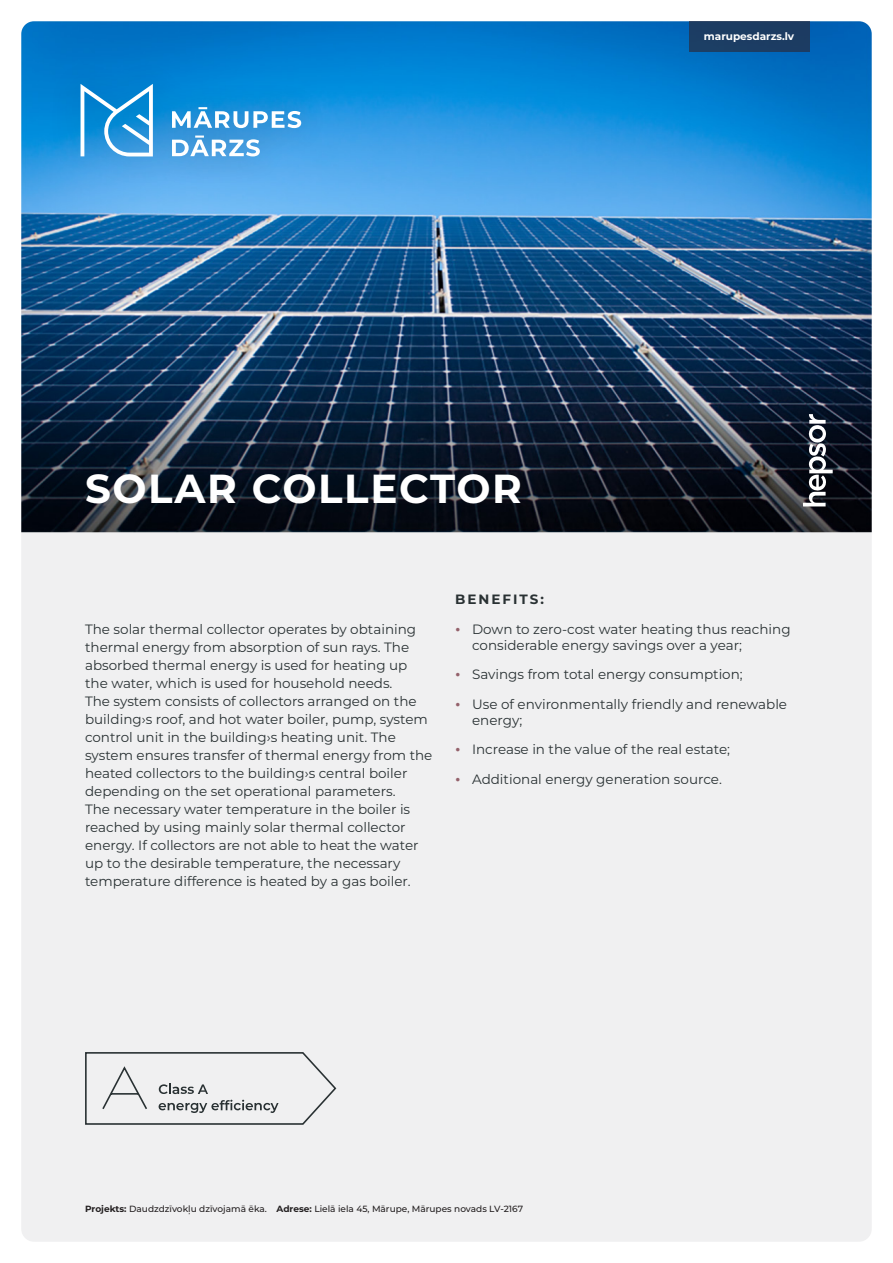
<style>
.page{position:relative;width:893px;height:1263px;background:#fff}
.page>*{position:absolute;margin:0;border:0;box-sizing:border-box;transform-origin:0 0}
.t1{font:700 40.5px "Montserrat";letter-spacing:.04em;color:#fff}
.t2{font:13.5px/18px "Montserrat";color:#293133}
.Bullets{font:700 13.5px "Montserrat";letter-spacing:.15em;color:#293133}
.t3{font:700 10.5px "Montserrat";color:#fff}
.t4{font:500 9px "Montserrat";color:#231f20}
.s1{font-weight:700}
</style>
<div class="page">
<div style="left:21px;top:21px;width:851px;height:1221px;background:#f0f0f1;border-radius:13px"></div>
<img style="left:21px;top:21px;width:851px;height:511px">
<svg style="left:803px;top:414px;width:30px;height:92px"></svg>
<div style="left:47px;top:55px;width:285px;height:135px;background:#000;opacity:.25"></div>
<svg style="left:172px;top:136px;width:88px;height:20px"></svg>
<svg style="left:172px;top:107px;width:129px;height:21px"></svg>
<svg style="left:81px;top:84px;width:72px;height:72px"></svg>
<div style="left:689px;top:21px;width:120px;height:31px;background:#1c3c62"></div>
<svg style="left:85px;top:1052px;width:252px;height:73px"></svg>
<p class="t1" style="left:85px;top:459px;width:438px">SOLAR COLLECTOR</p>
<p class="t3" style="left:704px;top:29px;width:92px">marupesdarzs l v.</p>
<p class="t2" style="left:85px;top:620px;width:349px">The solar thermal collector operates by obtaining thermal energy from absorption of sun rays. The absorbed thermal energy is used for heating up the water, which is used for household needs.<br>The system consists of collectors arranged on the building s› roof, and hot water boiler, pump, system control unit in the building s› heating unit. The system ensures transfer of thermal energy from the heated collectors to the building s› central boiler depending on the set operational parameters.<br>The necessary water temperature in the boiler is reached by using mainly solar thermal collector energy If. collectors are not able to heat the water up to the desirable temperature, the necessary temperature difference is heated by a gas boiler.</p>
<p class="Bullets" style="left:455px;top:590px;width:90px">BENEFITS:</p>
<p class="t2" style="left:472px;top:620px;width:320px;line-height:16.5px">Down to zero-cost water heating thus reaching considerable energy savings over a year;</p>
<p class="t2" style="left:472px;top:665px;width:272px">Savings from total energy consumption;</p>
<p class="t2" style="left:472px;top:695px;width:317px;line-height:16.5px">Use of environmentally friendly and renewable energy;</p>
<p class="t2" style="left:472px;top:740px;width:260px">Increase in the value of the real estate;</p>
<p class="t2" style="left:472px;top:769px;width:251px">Additional energy generation source.</p>
<p class="t4" style="left:85px;top:1202px;width:183px"><span class="s1">Projekts:</span> Daudzdzīvokļu dzīvojamā ēka.</p>
<p class="t4" style="left:277px;top:1202px;width:248px"><span class="s1">Adrese:</span> Lielā iela 45, Mārupe, Mārupes novads LV-2167</p>
</div>
